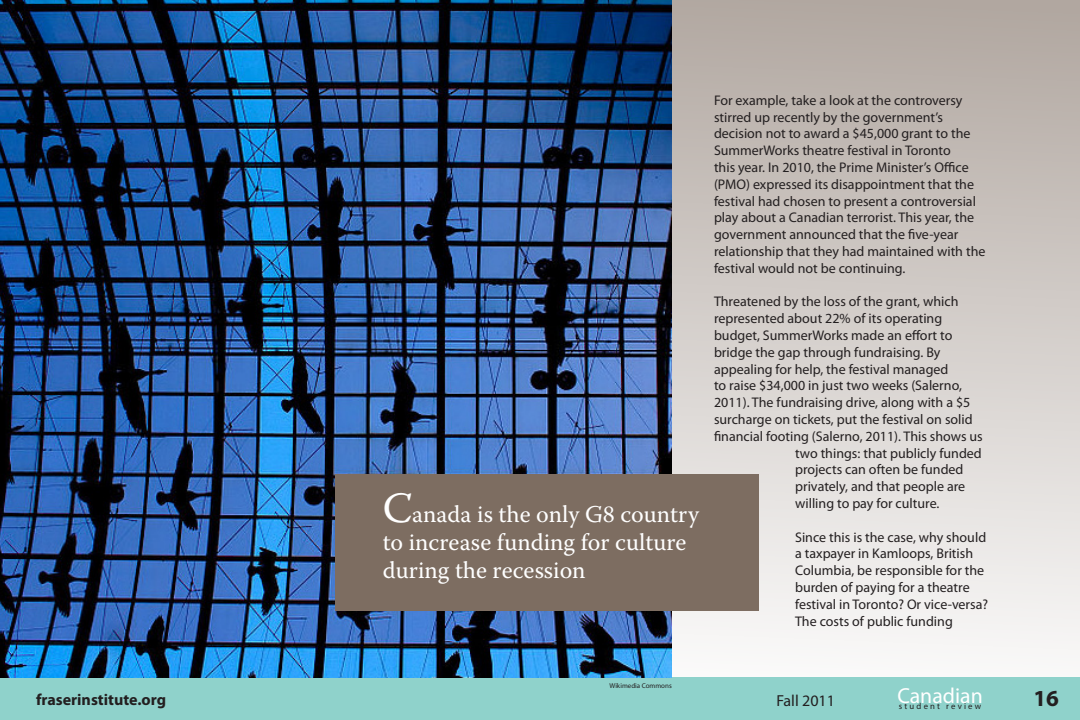
<style>
.page{position:relative;width:1080px;height:720px;background:#fff}
.page>*{position:absolute;margin:0;border:0;box-sizing:border-box;transform-origin:0 0}
.WARNOCK_TAG_24{font:24px/28px "Warnock Pro";color:#fff}
.t1{font:700 23px "Myriad Pro";color:#231f20}
.t2{font:21.8px "Myriad Pro";color:#fff}
.t3{font:700 16px "Myriad Pro";color:#231f20}
.t4{font:16px "Myriad Pro";color:#231f20}
.BODY{font:14px/16.8px "Myriad Pro";color:#231f20}
.t5{font:8.7px "Myriad Pro";letter-spacing:.25em;color:#231f20}
.t6{font:7px "Myriad Pro";color:#231f20}
.s1{font-size:43px}
</style>
<div class="page">
<div style="left:0;top:0;width:1080px;height:720px;background:linear-gradient(to bottom,#b1a7a0,#fff)"></div>
<div style="left:0;top:678px;width:1080px;height:42px;background:#8fd2cb"></div>
<img style="left:0;top:0;width:672px;height:678px">
<div style="left:336px;top:474px;width:423px;height:137px;background:#7d6d61"></div>
<p class="WARNOCK_TAG_24" style="left:383px;top:500px;width:318px"><span class="s1">C</span>anada is the only G8 country to increase funding for culture during the recession</p>
<p class="BODY" style="left:714px;top:92px;width:273px">For example, take a look at the controversy stirred up recently by the government’s decision not to award a $45,000 grant to the SummerWorks theatre festival in Toronto<br>this year. In 2010, the Prime Minister’s Office (PMO) expressed its disappointment that the festival had chosen to present a controversial play about a Canadian terrorist. This year, the government announced that the five-year relationship that they had maintained with the festival would not be continuing.</p>
<p class="BODY" style="left:714px;top:293px;width:246px">Threatened by the loss of the grant, which</p>
<p class="BODY" style="left:714px;top:310px;width:230px">represented about 22% of its operating</p>
<p class="BODY" style="left:714px;top:327px;width:240px">budget, SummerWorks made an effort to</p>
<p class="BODY" style="left:714px;top:344px;width:228px">bridge the gap through fundraising. By</p>
<p class="BODY" style="left:714px;top:360px;width:236px">appealing for help, the festival managed</p>
<p class="BODY" style="left:714px;top:377px;width:249px">to raise $34,000 in just two weeks (Salerno,</p>
<p class="BODY" style="left:714px;top:394px;width:258px">2011). The fundraising drive, along with a $5</p>
<p class="BODY" style="left:714px;top:411px;width:260px">surcharge on tickets, put the festival on solid</p>
<p class="BODY" style="left:714px;top:428px;width:270px">financial footing (Salerno, 2011). This shows us</p>
<p class="BODY" style="left:795px;top:444px;width:188px">two things: that publicly funded</p>
<p class="BODY" style="left:795px;top:461px;width:170px">projects can often be funded</p>
<p class="BODY" style="left:795px;top:478px;width:172px">privately, and that people are</p>
<p class="BODY" style="left:795px;top:495px;width:146px">willing to pay for culture.</p>
<p class="BODY" style="left:795px;top:528px;width:195px">Since this is the case, why should a taxpayer in Kamloops, British<br>Columbia, be responsible for the burden of paying for a theatre festival in Toronto? Or vice-versa?<br>The costs of public funding</p>
<p class="t6" style="left:610px;top:681px;width:64px">Wikimedia Commons</p>
<p class="t4" style="left:776px;top:691px;width:60px">Fall 2011</p>
<p class="t2" style="left:897px;top:682px;width:87px">Canadian</p>
<p class="t3" style="left:36px;top:689px;width:132px">fraserinstitute.org</p>
<p class="t5" style="left:899px;top:701px;width:84px">student review</p>
<p class="t1" style="left:1034px;top:683px;width:27px">16</p>
</div>
